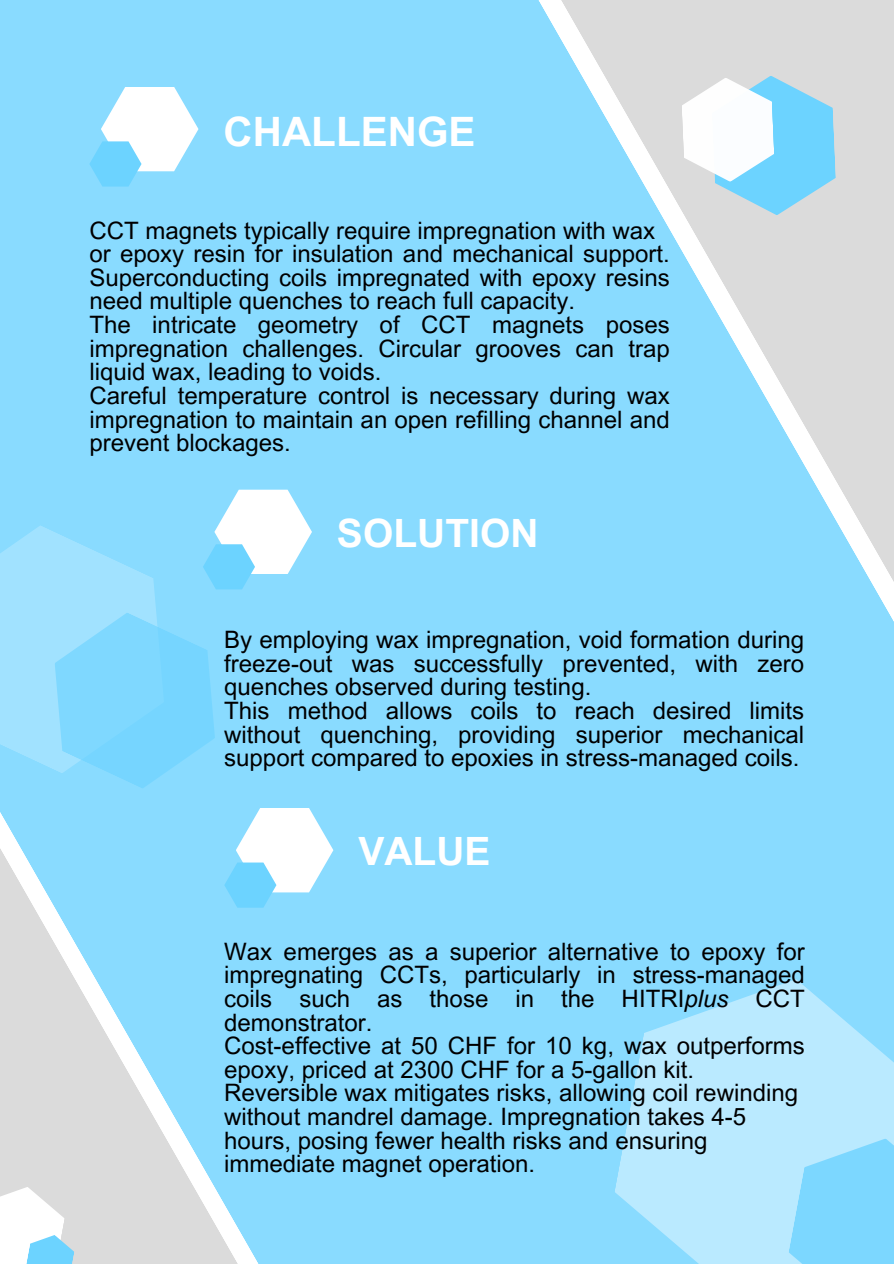
<style>
.page{position:relative;width:894px;height:1264px;background:#fff}
.page>*{position:absolute;margin:0;border:0;box-sizing:border-box;transform-origin:0 0}
.t1{font:700 40.5px "Arial MT Pro";color:#fff}
.t2{font:700 39px "Arial MT Pro";color:#fff}
.t3{font:24px/23.7px "Arial MT Pro";color:#000;text-align:justify}
.s1{font-style:italic}
</style>
<div class="page">
<div style="left:0;top:0;width:893px;height:1263px;background:#89dbff"></div>
<svg style="left:547px;top:0;width:346px;height:674px;background:#adddf2"></svg>
<svg style="left:0;top:788px;width:307px;height:475px;background:#acddf2"></svg>
<svg style="left:0;top:1186px;width:74px;height:77px"></svg>
<svg style="left:681px;top:76px;width:154px;height:139px"></svg>
<svg style="left:614px;top:979px;width:279px;height:284px;background:#aee6ff"></svg>
<svg style="left:788px;top:1138px;width:105px;height:125px;background:#88daff"></svg>
<svg style="left:89px;top:87px;width:109px;height:99px"></svg>
<svg style="left:224px;top:808px;width:109px;height:99px"></svg>
<svg style="left:0;top:489px;width:312px;height:299px;background:#91ddff"></svg>
<p class="t1" style="left:223px;top:117px;width:253px">CHALLENGE</p>
<h1 class="t3" style="left:89px;top:221px;width:567px">CCT magnets typically require impregnation with wax</h1>
<p class="t3" style="left:89px;top:245px;width:582px">or epoxy resin for insulation and mechanical support.<br>Superconducting coils impregnated with epoxy resins need multiple quenches to reach full capacity.</p>
<p class="t3" style="left:89px;top:316px;width:582px">The intricate geometry of CCT magnets poses impregnation challenges. Circular grooves can trap liquid wax, leading to voids.</p>
<p class="t3" style="left:89px;top:386px;width:582px">Careful temperature control is necessary during wax impregnation to maintain an open refilling channel and prevent blockages.</p>
<p class="t2" style="left:337px;top:518px;width:203px">SOLUTION</p>
<p class="t3" style="left:224px;top:631px;width:581px">By employing wax impregnation, void formation during freeze-out was successfully prevented, with zero quenches observed during testing.</p>
<h1 class="t3" style="left:224px;top:701px;width:581px">This method allows coils to reach desired limits without quenching, providing superior mechanical support compared to epoxies in stress-managed coils.</h1>
<p class="t2" style="left:358px;top:836px;width:134px">VALUE</p>
<p class="t3" style="left:224px;top:942px;width:582px">Wax emerges as a superior alternative to epoxy for impregnating CCTs, particularly in stress-managed coils such as those in the HITRI<span class="s1">plus</span> CCT demonstrator.</p>
<p class="t3" style="left:224px;top:1036px;width:582px">Cost-effective at 50 CHF for 10 kg, wax outperforms epoxy, priced at 2300 CHF for a 5-gallon kit.</p>
<h1 class="t3" style="left:224px;top:1084px;width:575px;text-align:left">Reversible wax mitigates risks, allowing coil rewinding without mandrel damage. Impregnation takes 4-5 hours, posing fewer health risks and ensuring immediate magnet operation.</h1>
</div>
